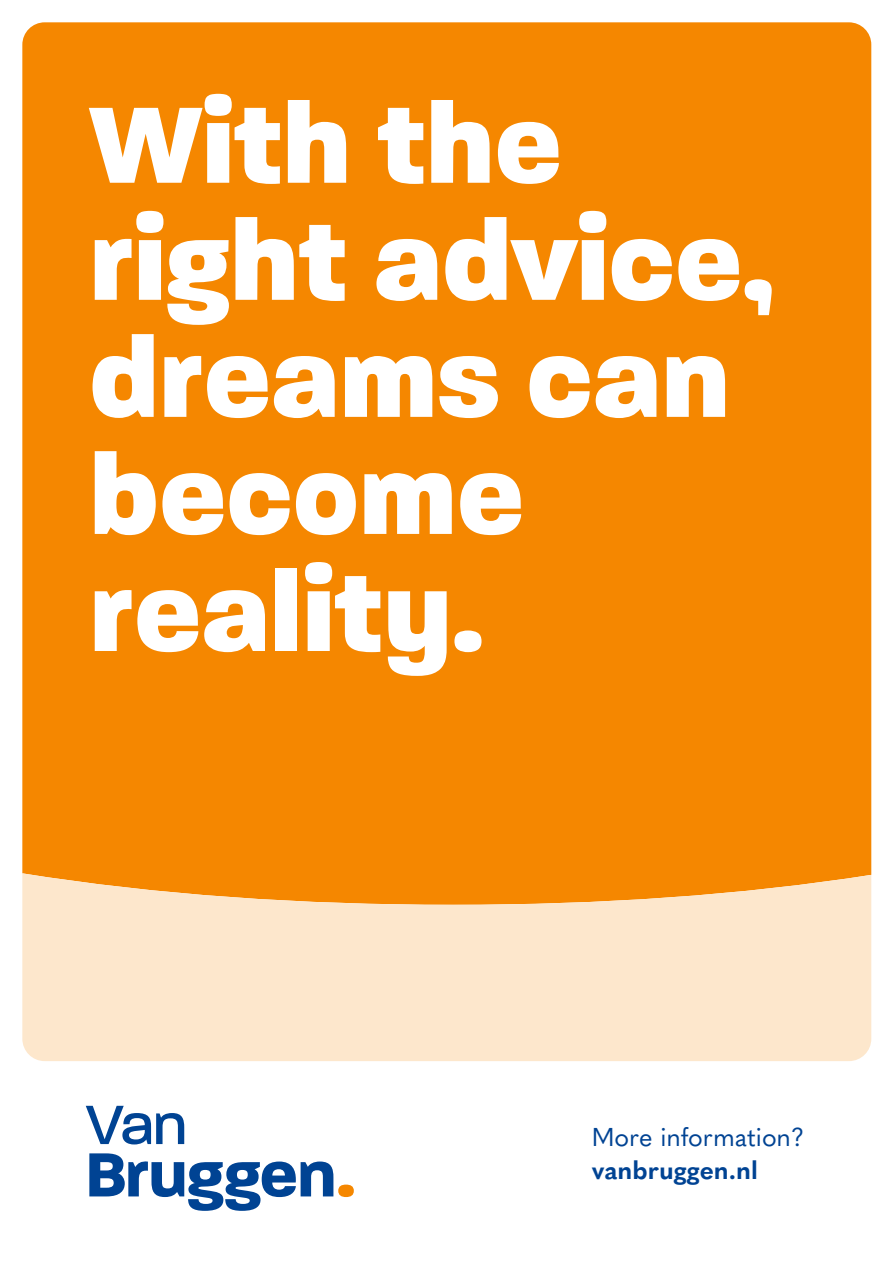
<style>
.page{position:relative;width:894px;height:1264px;background:#fff}
.page>*{position:absolute;margin:0;border:0;box-sizing:border-box;transform-origin:0 0}
.t1{font:800 117px/117px "Paralucent";color:#fff}
.t2{font:25.5px "Quasimoda";color:#004393}
.t3{font:700 25.5px "Quasimoda";color:#004393}
</style>
<div class="page">
<div style="left:22px;top:22px;width:849px;height:851px;background:#f58700"></div>
<svg style="left:22px;top:873px;width:849px;height:188px;background:#fcdbb4"></svg>
<svg style="left:86px;top:1105px;width:98px;height:39px"></svg>
<svg style="left:89px;top:1153px;width:244px;height:57px"></svg>
<div style="left:338px;top:1184px;width:16px;height:12px;background:#f58700;border-radius:50%"></div>
<p class="t1" style="left:89px;top:95px;width:685px">With the right advice, dreams can become reality.</p>
<h1 class="t2" style="left:591px;top:1122px;width:214px">More information?</h1>
<p class="t3" style="left:591px;top:1154px;width:168px">vanbruggen.nl</p>
</div>
